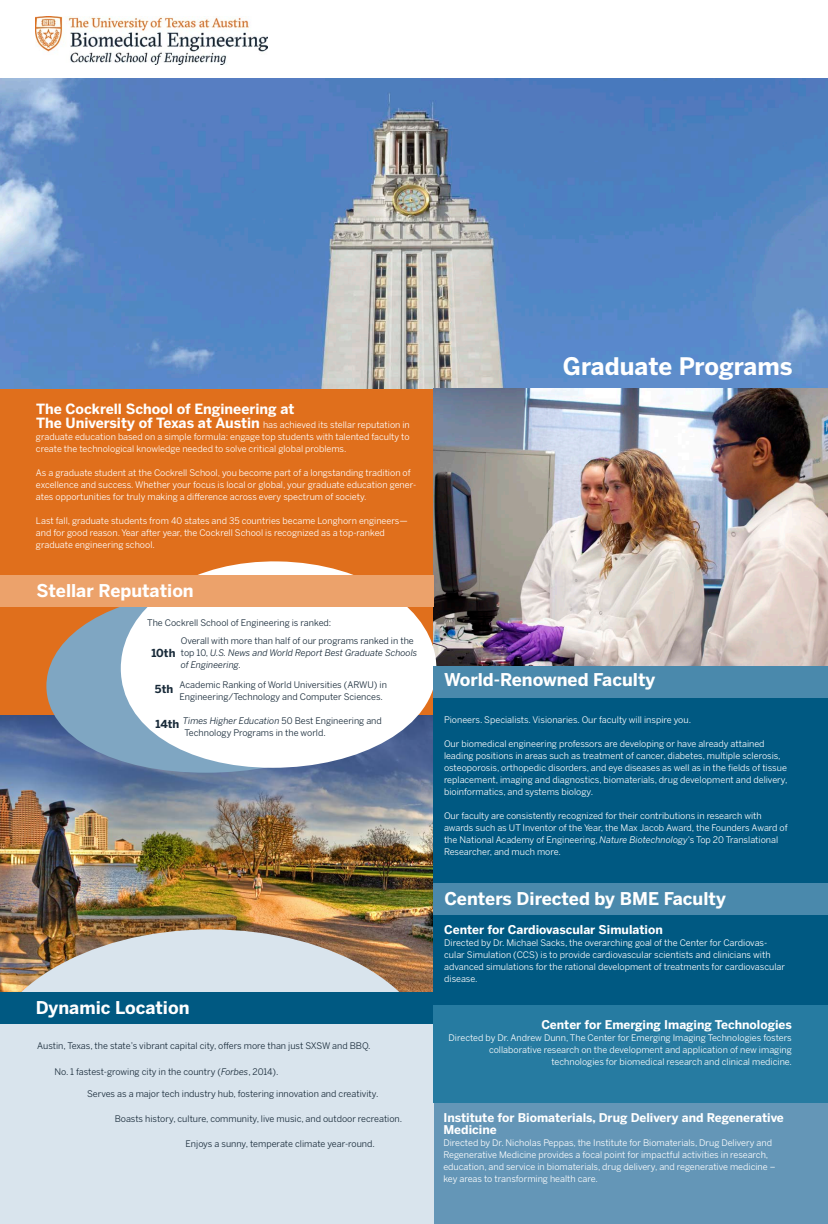
<style>
.page{position:relative;width:828px;height:1224px;background:#fff}
.page>*{position:absolute;margin:0;border:0;box-sizing:border-box;transform-origin:0 0}
.t1{font:700 24px "Benton Sans";color:#fff}
.t2{font:700 17.5px "Benton Sans";color:#fff}
.t3{font:700 14px "Benton Sans";color:#fff}
.t4{font:700 12px/12px "Benton Sans";color:#fff}
.t5{font:700 11px "Benton Sans";color:#172938}
.t6{font:9px/12px "Benton Sans";color:#fff}
.t7{font:9px/12px "Benton Sans";color:#172938}
.t8{font:italic 9px/12px "Benton Sans";color:#172938}
.s1{font-weight:700;font-size:14px}
.s2{font-style:normal}
.s3{font-style:italic}
</style>
<div class="page">
<img style="left:0;top:715px;width:433px;height:214px">
<div style="left:0;top:382px;width:828px;height:333px;background:#e06f1c"></div>
<img style="left:36px;top:17px;width:232px;height:48px">
<img style="left:0;top:79px;width:828px;height:309px">
<div style="left:433px;top:672px;width:395px;height:335px;background:#005982"></div>
<img style="left:433px;top:388px;width:395px;height:278px">
<svg style="left:46px;top:607px;width:332px;height:166px;background:#818fa0"></svg>
<svg style="left:121px;top:560px;width:315px;height:208px;fill:#fff"></svg>
<div style="left:0;top:576px;width:433px;height:31px;background:#eca26b"></div>
<div style="left:433px;top:1037px;width:395px;height:187px;background:#6496b7"></div>
<div style="left:433px;top:666px;width:395px;height:31px;background:#4a89ac"></div>
<img style="left:0;top:929px;width:437px;height:279px">
<div style="left:0;top:994px;width:433px;height:230px;background:#d9e4ed"></div>
<div style="left:0;top:993px;width:433px;height:31px;background:#005982"></div>
<div style="left:433px;top:883px;width:395px;height:32px;background:#4a89ac"></div>
<div style="left:433px;top:1006px;width:395px;height:97px;background:#267ba1"></div>
<p class="t3" style="left:36px;top:401px;width:260px">The Cockrell School of Engineering at</p>
<p class="t6" style="left:36px;top:419px;width:375px;text-align:justify"><span class="s1">The University of Texas at Austin</span> has achieved its stellar reputation in graduate education based on a simple formula: engage top students with talented faculty to create the technological knowledge needed to solve critical global problems.</p>
<p class="t6" style="left:36px;top:467px;width:382px">As a graduate student at the Cockrell School, you become part of a longstanding tradition of excellence and success. Whether your focus is local or global, your graduate education gener&shy;ates opportunities for truly making a difference across every spectrum of society.</p>
<p class="t6" style="left:36px;top:515px;width:373px">Last fall, graduate students from 40 states and 35 countries became Longhorn engineers—</p>
<p class="t6" style="left:36px;top:527px;width:350px">and for good reason. Year after year, the Cockrell School is recognized as a top-ranked</p>
<p class="t6" style="left:36px;top:539px;width:120px">graduate engineering school.</p>
<p class="t2" style="left:36px;top:580px;width:159px">Stellar Reputation</p>
<p class="t7" style="left:147px;top:617px;width:186px">The Cockrell School of Engineering is ranked:</p>
<p class="t8" style="left:181px;top:635px;width:238px"><span class="s2">Overall with more than half of our programs ranked in the top 10,</span> U.S. News and World Report Best Graduate Schools of Engineering.</p>
<p class="t7" style="left:180px;top:678px;width:209px">Academic Ranking of World Universities (ARWU) in</p>
<p class="t7" style="left:180px;top:690px;width:205px">Engineering/Technology and Computer Sciences.</p>
<p class="t7" style="left:183px;top:715px;width:201px"><span class="s3">Times Higher Education</span> 50 Best Engineering and<br>Technology Programs in the world.</p>
<p class="t5" style="left:151px;top:646px;width:26px">10th</p>
<p class="t5" style="left:155px;top:682px;width:20px">5th</p>
<p class="t5" style="left:156px;top:717px;width:25px">14th</p>
<p class="t2" style="left:36px;top:997px;width:155px">Dynamic Location</p>
<p class="t7" style="left:37px;top:1039px;width:335px">Austin, Texas, the state’s vibrant capital city, offers more than just SXSW and BBQ.</p>
<p class="t7" style="left:54px;top:1066px;width:226px">No. 1 fastest-growing city in the country (<span class="s3">Forbes</span>, 2014).</p>
<p class="t7" style="left:87px;top:1088px;width:293px">Serves as a major tech industry hub, fostering innovation and creativity.</p>
<p class="t7" style="left:115px;top:1113px;width:289px">Boasts history, culture, community, live music, and outdoor recreation.</p>
<p class="t7" style="left:186px;top:1138px;width:191px">Enjoys a sunny, temperate climate year-round.</p>
<p class="t1" style="left:563px;top:352px;width:231px">Graduate Programs</p>
<p class="t2" style="left:444px;top:669px;width:213px">World-Renowned Faculty</p>
<p class="t6" style="left:444px;top:713px;width:249px">Pioneers. Specialists. Visionaries. Our faculty will inspire you.</p>
<p class="t6" style="left:444px;top:737px;width:345px">Our biomedical engineering professors are developing or have already attained leading positions in areas such as treatment of cancer, diabetes, multiple sclerosis, osteoporosis, orthopedic disorders, and eye diseases as well as in the fields of tissue replacement, imaging and diagnostics, biomaterials, drug development and delivery, bioinformatics, and systems biology.</p>
<p class="t6" style="left:444px;top:809px;width:345px">Our faculty are consistently recognized for their contributions in research with awards such as UT Inventor of the Year, the Max Jacob Award, the Founders Award of the National Academy of Engineering, <span class="s3">Nature Biotechnology</span>’s Top 20 Translational Researcher, and much more.</p>
<p class="t2" style="left:444px;top:888px;width:283px">Centers Directed by BME Faculty</p>
<p class="t4" style="left:444px;top:924px;width:220px">Center for Cardiovascular Simulation</p>
<p class="t6" style="left:444px;top:937px;width:342px">Directed by Dr. Michael Sacks, the overarching goal of the Center for Cardiovas&shy;cular Simulation (CCS) is to provide cardiovascular scientists and clinicians with advanced simulations for the rational development of treatments for cardiovascular disease.</p>
<p class="t4" style="left:541px;top:1018px;width:252px">Center for Emerging Imaging Technologies</p>
<p class="t6" style="left:449px;top:1031px;width:345px;text-align:right">Directed by Dr. Andrew Dunn, The Center for Emerging Imaging Technologies fosters collaborative research on the development and application of new imaging</p>
<p class="t6" style="left:551px;top:1055px;width:242px">technologies for biomedical research and clinical medicine.</p>
<p class="t4" style="left:443px;top:1111px;width:342px">Institute for Biomaterials, Drug Delivery and Regenerative<br>Medicine</p>
<p class="t6" style="left:443px;top:1136px;width:334px">Directed by Dr. Nicholas Peppas, the Institute for Biomaterials, Drug Delivery and Regenerative Medicine provides a focal point for impactful activities in research, education, and service in biomaterials, drug delivery, and regenerative medicine – key areas to transforming health care.</p>
</div>
